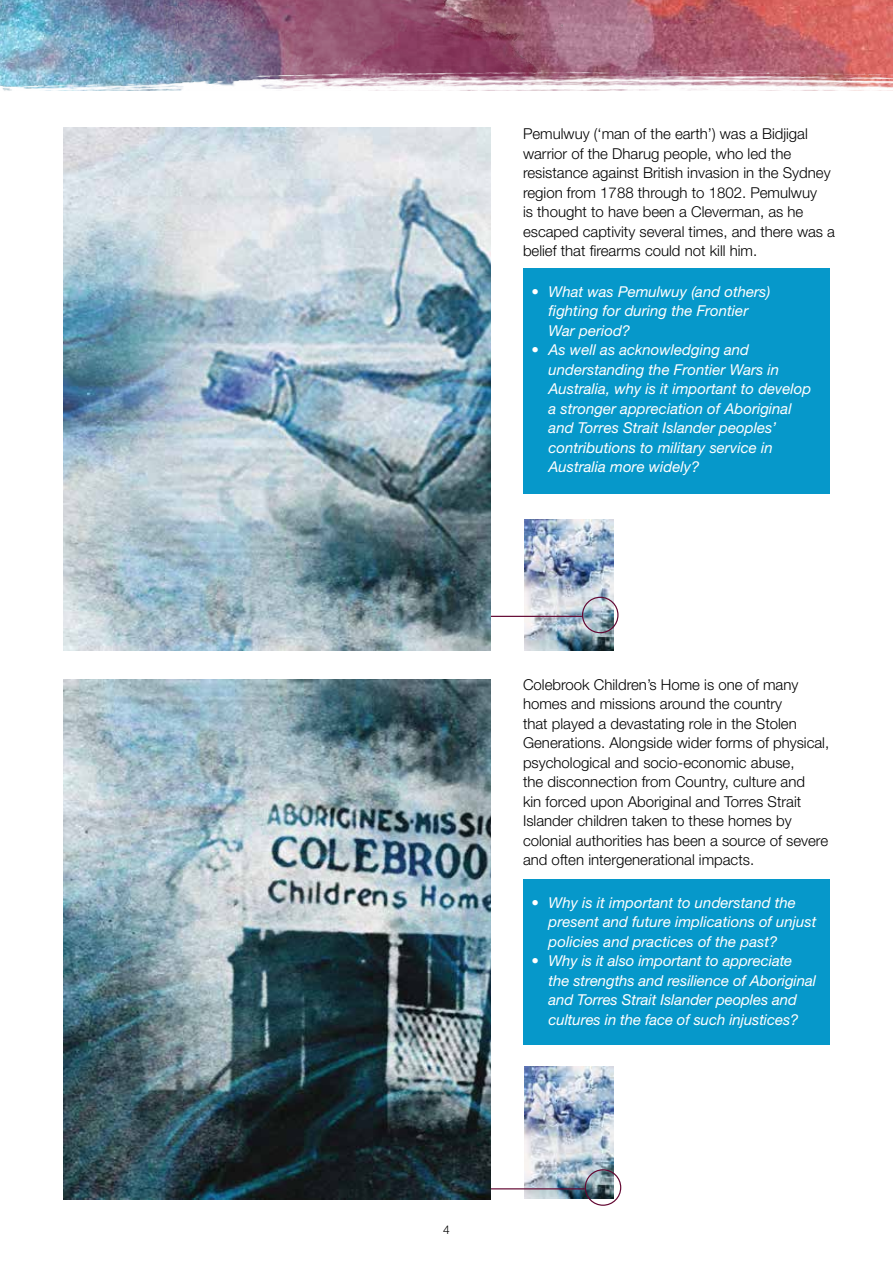
<style>
.page{position:relative;width:893px;height:1263px;background:#fff}
.page>*{position:absolute;margin:0;border:0;box-sizing:border-box;transform-origin:0 0}
.t1{font:300 15px/19.5px "Helvetica Neue";color:#000}
.t2{font:italic 15px/19.5px "Helvetica Neue";color:#fff}
.t3{font:300 12px "Helvetica Neue";color:#000}
</style>
<div class="page">
<img style="left:658px;top:0;width:235px;height:62px">
<img style="left:0;top:0;width:658px;height:62px">
<img style="left:0;top:62px;width:893px;height:29px">
<img style="left:524px;top:519px;width:89px;height:132px">
<img style="left:524px;top:1067px;width:89px;height:131px">
<hr style="left:481px;top:616px;width:101px;height:1px;background:#630832">
<div style="left:582px;top:597px;width:36px;height:36px;border:1px solid #630832;border-radius:50%"></div>
<div style="left:523px;top:268px;width:306px;height:225px;background:#0698ca"></div>
<div style="left:523px;top:879px;width:306px;height:166px;background:#0698ca"></div>
<hr style="left:483px;top:1188px;width:102px;height:1px;background:#630832">
<div style="left:585px;top:1169px;width:36px;height:37px;border:1px solid #630832;border-radius:50%"></div>
<img style="left:64px;top:679px;width:426px;height:520px">
<img style="left:64px;top:128px;width:426px;height:523px">
<p class="t1" style="left:523px;top:124px;width:314px">Pemulwuy (‘man of the earth’) was a Bidjigal warrior of the Dharug people, who led the resistance against British invasion in the Sydney region from 1788 through to 1802. Pemulwuy<br>is thought to have been a Cleverman, as he escaped captivity several times, and there was a belief that firearms could not kill him.</p>
<p class="t2" style="left:549px;top:282px;width:223px;text-indent:-17px">• What was Pemulwuy (and others) fighting for during the Frontier<br>War period?</p>
<p class="t2" style="left:549px;top:340px;width:264px;text-indent:-17px">• As well as acknowledging and understanding the Frontier Wars in Australia, why is it important to develop a stronger appreciation of Aboriginal and Torres Strait Islander peoples’ contributions to military service in Australia more widely?</p>
<p class="t1" style="left:523px;top:674px;width:308px">Colebrook Children’s Home is one of many homes and missions around the country<br>that played a devastating role in the Stolen Generations. Alongside wider forms of physical, psychological and socio-economic abuse,<br>the disconnection from Country, culture and<br>kin forced upon Aboriginal and Torres Strait Islander children taken to these homes by colonial authorities has been a source of severe and often intergenerational impacts.</p>
<p class="t2" style="left:549px;top:892px;width:269px;text-indent:-17px">• Why is it important to understand the present and future implications of unjust policies and practices of the past?</p>
<p class="t2" style="left:549px;top:951px;width:269px;text-indent:-17px">• Why is it also important to appreciate the strengths and resilience of Aboriginal and Torres Strait Islander peoples and cultures in the face of such injustices?</p>
<p class="t3" style="left:443px;top:1222px;width:8px">4</p>
</div>
